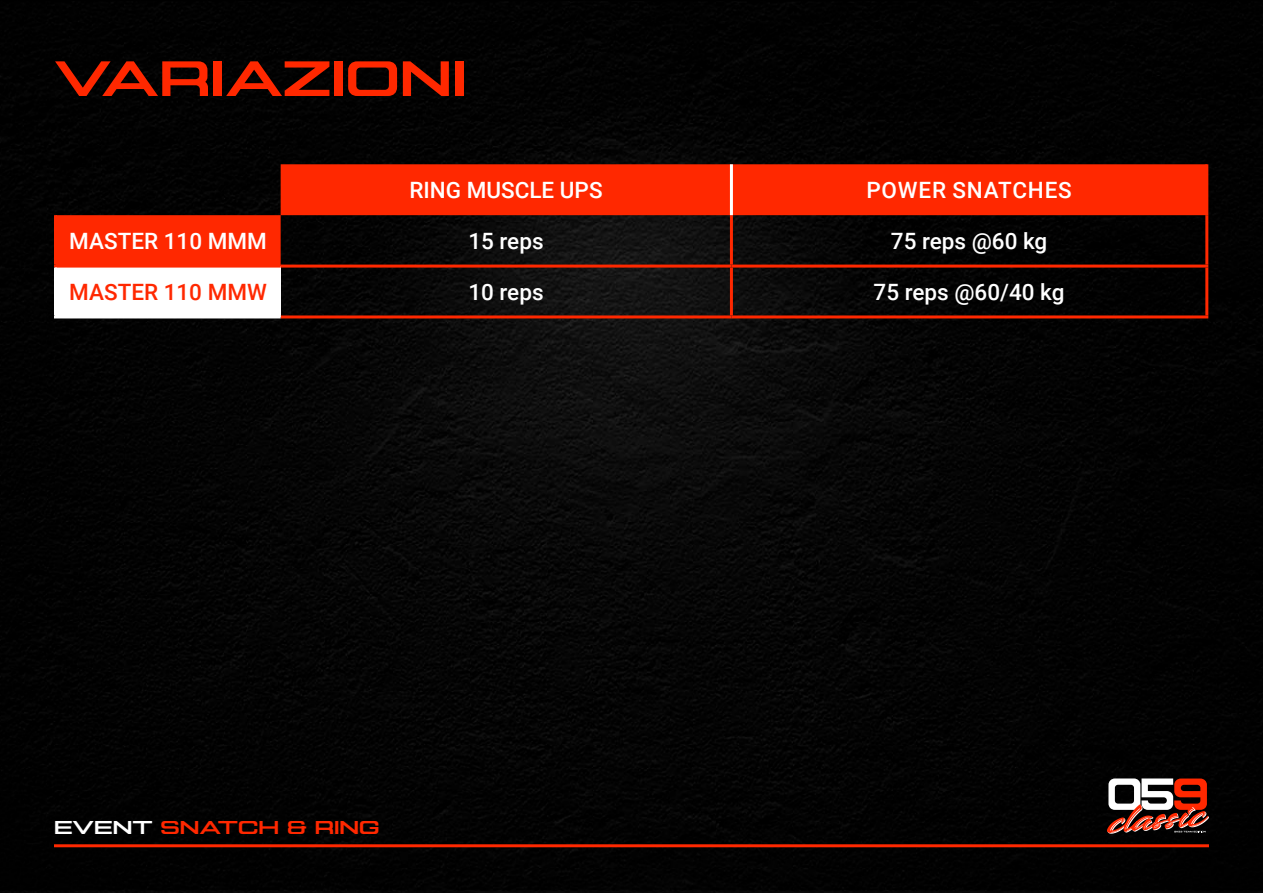
<style>
.page{position:relative;width:1263px;height:893px;background:#fff}
.page>*{position:absolute;margin:0;border:0;box-sizing:border-box;transform-origin:0 0}
.t1{font:700 52.5px "Akrux";color:#ff2800}
.t2{font:500 22.5px "Roboto";color:#fff}
.t3{font:500 22.5px "Roboto";letter-spacing:.035em;color:#fff}
.t4{font:500 22.5px "Roboto";color:#ff2800}
.t5{font:700 19.65px "Akrux";color:#ff2800}
.s1{color:#fff}
</style>
<div class="page">
<img style="left:0;top:0;width:1263px;height:893px">
<hr style="left:54px;top:844px;width:1155px;height:3px;background:#ff2800">
<svg style="left:1107px;top:778px;width:102px;height:56px"></svg>
<svg style="left:56px;top:164px;width:1149px;height:101px;background:#841703"></svg>
<div style="left:56px;top:266px;width:225px;height:51px;background:#fff"></div>
<hr style="left:54px;top:215px;width:3px;height:50px;background:#ff2800">
<hr style="left:730px;top:215px;width:3px;height:50px;background:#ff2800">
<hr style="left:1205px;top:215px;width:3px;height:50px;background:#ff2800">
<hr style="left:54px;top:265px;width:227px;height:3px;background:#ff2800">
<hr style="left:281px;top:265px;width:450px;height:3px;background:#ff2800">
<hr style="left:731px;top:265px;width:477px;height:3px;background:#ff2800">
<hr style="left:730px;top:268px;width:3px;height:47px;background:#ff2800">
<hr style="left:1205px;top:268px;width:3px;height:47px;background:#ff2800">
<hr style="left:281px;top:315px;width:450px;height:3px;background:#ff2800">
<hr style="left:731px;top:315px;width:477px;height:3px;background:#ff2800">
<hr style="left:54px;top:268px;width:3px;height:47px;background:#fff">
<hr style="left:730px;top:164px;width:3px;height:51px;background:#fff">
<hr style="left:54px;top:315px;width:227px;height:3px;background:#fff">
<hr style="left:1205px;top:164px;width:3px;height:51px;background:#ff2800">
<h1 class="t1" style="left:54px;top:48px;width:414px">VARIAZIONI</h1>
<p class="t2" style="left:409px;top:174px;width:195px">RING MUSCLE UPS</p>
<p class="t3" style="left:866px;top:174px;width:207px">POWER SNATCHES</p>
<p class="t2" style="left:69px;top:225px;width:199px">MASTER 110 MMM</p>
<p class="t2" style="left:468px;top:225px;width:77px">15 reps</p>
<p class="t2" style="left:891px;top:225px;width:158px">75 reps @60 kg</p>
<p class="t4" style="left:69px;top:276px;width:199px">MASTER 110 MMW</p>
<p class="t2" style="left:468px;top:276px;width:77px">10 reps</p>
<p class="t2" style="left:874px;top:276px;width:192px">75 reps @60/40 kg</p>
<p class="t5" style="left:54px;top:816px;width:327px"><span class="s1">EVENT</span> SNATCH &amp; RING</p>
</div>
